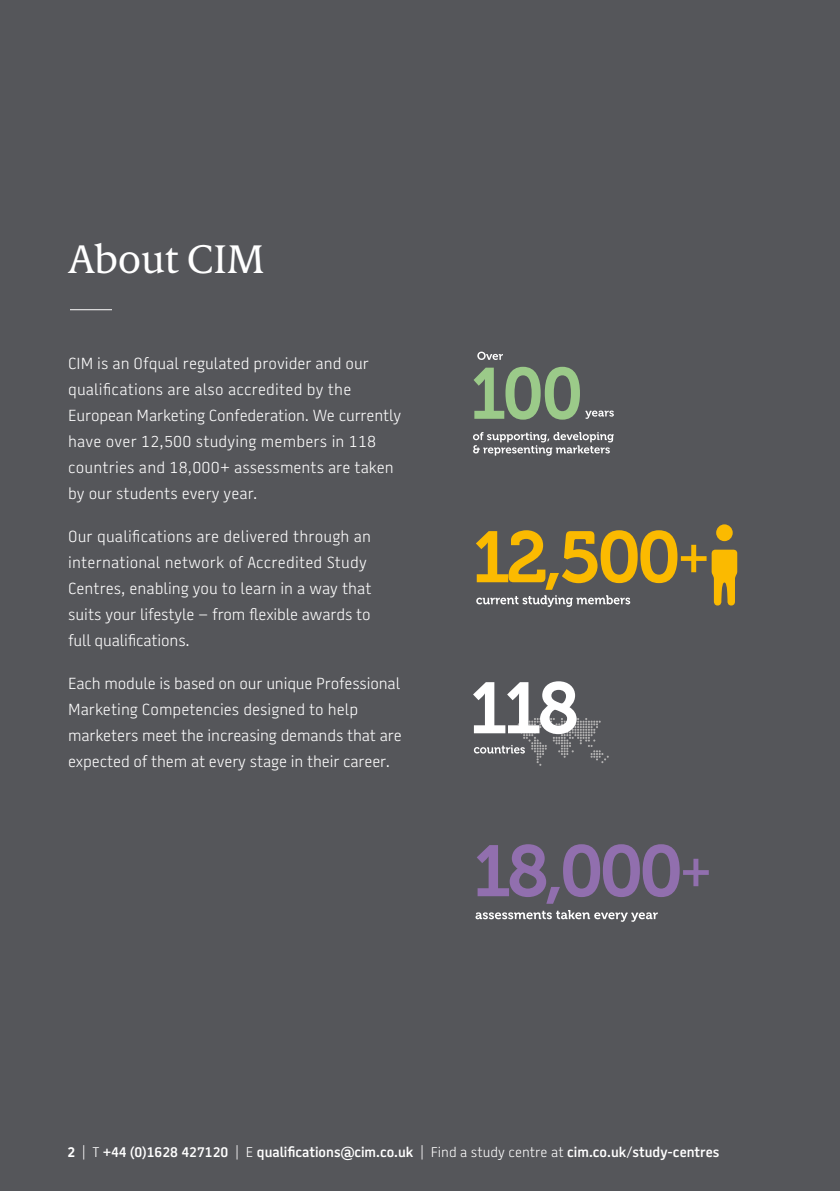
<style>
.page{position:relative;width:840px;height:1191px;background:#fff}
.page>*{position:absolute;margin:0;border:0;box-sizing:border-box;transform-origin:0 0}
.t1{font:40px "Berlingske Serif Tx";color:#fff}
.t2{font:300 16px/26px "Battersea";color:#fff}
.t3{font:600 14px "Battersea";color:#fff}
.s1{font-weight:700;color:#000}
.s2{font-weight:300;color:#000}
.s3{font-weight:300}
</style>
<div class="page">
<div style="left:0;top:0;width:839px;height:1191px;background:#55565a"></div>
<hr style="left:70px;top:309px;width:42px;height:1px;background:#fff">
<svg style="left:475px;top:910px;width:182px;height:12px"></svg>
<svg style="left:473px;top:367px;width:106px;height:53px"></svg>
<svg style="left:473px;top:432px;width:140px;height:24px"></svg>
<svg style="left:585px;top:410px;width:28px;height:9px"></svg>
<svg style="left:477px;top:351px;width:25px;height:9px"></svg>
<svg style="left:477px;top:844px;width:231px;height:59px"></svg>
<svg style="left:473px;top:681px;width:135px;height:85px"></svg>
<svg style="left:715px;top:524px;width:17px;height:17px"></svg>
<svg style="left:476px;top:530px;width:260px;height:77px"></svg>
<h1 class="t1" style="left:68px;top:230px;width:198px">About CIM</h1>
<p class="t2" style="left:68px;top:351px;width:334px">CIM is an Ofqual regulated provider and our qualifications are also accredited by the European Marketing Confederation. We currently have over 12,500 studying members in 118 countries and 18,000+ assessments are taken by our students every year.</p>
<p class="t2" style="left:68px;top:524px;width:305px">Our qualifications are delivered through an international network of Accredited Study Centres, enabling you to learn in a way that suits your lifestyle – from flexible awards to full qualifications.</p>
<p class="t2" style="left:68px;top:671px;width:335px">Each module is based on our unique Professional Marketing Competencies designed to help marketers meet the increasing demands that are expected of them at every stage in their career.</p>
<p class="t3" style="left:67px;top:1142px;width:358px"><span class="s1">2</span> <span class="s2">| T</span> +44 (0)1628 427120 <span class="s2">| E</span> qualifications@cim.co.uk <span class="s2">|</span></p>
<p class="t3" style="left:430px;top:1142px;width:290px"><span class="s3">Find a study centre at</span> cim.co.uk/study-centres</p>
</div>
